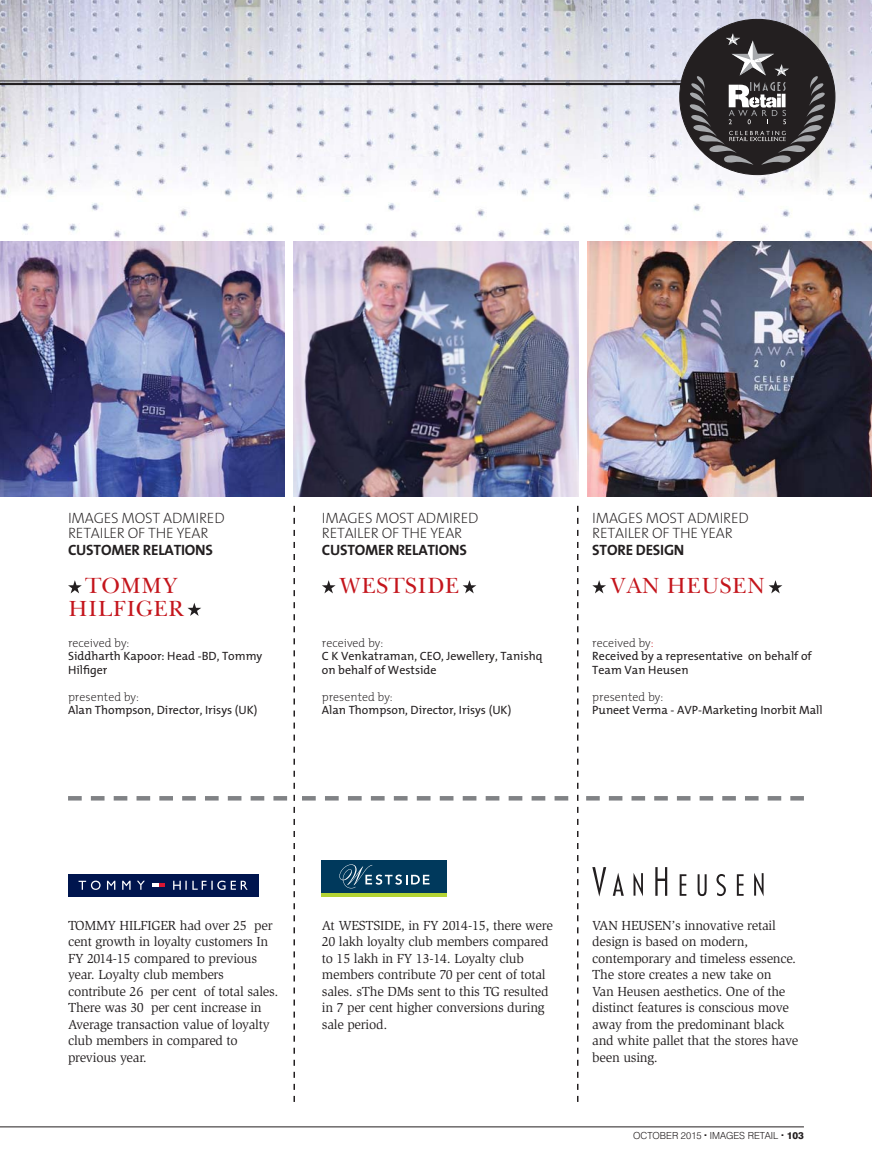
<style>
.page{position:relative;width:872px;height:1170px;background:#fff}
.page>*{position:absolute;margin:0;border:0;box-sizing:border-box;transform-origin:0 0}
.t1{font:22.5px/22.5px "Baskerton Regular SWFTE";color:#c4151c;text-align:center}
.t2{font:200 15px/15px "Slo The Mix";letter-spacing:-.015em;color:#231f20}
.t3{font:700 15px "Slo The Mix";letter-spacing:-.015em;color:#231f20}
.t4{font:13.5px/16.5px "Slimbach LT";letter-spacing:-.02em;color:#231f20}
.t5{font:12px/13.5px "Slo The Mix";color:#231f20}
.t6{font:200 12px "Slo The Mix";color:#231f20}
.t7{font:300 9.75px "Swiss 721 BT";color:#231f20}
.s1{font-weight:200}
.s2{font-weight:200;color:#c4151c}
.s3{font-weight:800}
</style>
<div class="page">
<img style="left:287px;top:0;width:315px;height:26px">
<img style="left:287px;top:26px;width:9px;height:135px">
<img style="left:841px;top:226px;width:31px;height:16px">
<img style="left:602px;top:204px;width:239px;height:38px">
<img style="left:602px;top:0;width:270px;height:199px">
<img style="left:296px;top:0;width:287px;height:384px">
<img style="left:0;top:0;width:287px;height:242px">
<hr style="left:0;top:81px;width:804px;height:1px;background:#231f20">
<hr style="left:0;top:83px;width:804px;height:2px;background:#231f20">
<hr style="left:0;top:1126px;width:804px;height:1px;background:#231f20">
<div style="left:679px;top:19px;width:156px;height:156px;background:#231f20;border-radius:50%"></div>
<svg style="left:689px;top:33px;width:136px;height:132px"></svg>
<div style="left:68px;top:873px;width:190px;height:23px;background:#00154e"></div>
<svg style="left:79px;top:880px;width:168px;height:9px"></svg>
<div style="left:322px;top:860px;width:125px;height:32px;background:#00395c"></div>
<svg style="left:322px;top:892px;width:125px;height:4px"></svg>
<svg style="left:339px;top:864px;width:90px;height:24px"></svg>
<svg style="left:592px;top:867px;width:14px;height:29px"></svg>
<svg style="left:613px;top:873px;width:11px;height:22px"></svg>
<svg style="left:655px;top:867px;width:12px;height:28px"></svg>
<svg style="left:679px;top:874px;width:7px;height:21px"></svg>
<svg style="left:697px;top:874px;width:9px;height:22px"></svg>
<svg style="left:716px;top:874px;width:10px;height:22px"></svg>
<svg style="left:737px;top:874px;width:6px;height:21px"></svg>
<svg style="left:633px;top:873px;width:10px;height:23px"></svg>
<svg style="left:754px;top:873px;width:9px;height:23px"></svg>
<img style="left:0;top:242px;width:285px;height:255px">
<img style="left:293px;top:242px;width:285px;height:255px">
<img style="left:587px;top:242px;width:285px;height:255px">
<svg style="left:68px;top:580px;width:14px;height:13px"></svg>
<svg style="left:187px;top:603px;width:14px;height:13px"></svg>
<svg style="left:322px;top:580px;width:13px;height:13px"></svg>
<svg style="left:462px;top:580px;width:14px;height:13px"></svg>
<svg style="left:592px;top:580px;width:14px;height:13px"></svg>
<svg style="left:768px;top:580px;width:14px;height:13px"></svg>
<svg style="left:293px;top:506px;width:2px;height:595px"></svg>
<svg style="left:68px;top:796px;width:219px;height:4px"></svg>
<svg style="left:302px;top:796px;width:266px;height:4px"></svg>
<svg style="left:586px;top:796px;width:218px;height:4px"></svg>
<svg style="left:577px;top:506px;width:1px;height:595px"></svg>
<p class="t2" style="left:68px;top:510px;width:158px">IMAGES MOST ADMIRED<br>RETAILER OF THE YEAR</p>
<p class="t2" style="left:322px;top:510px;width:158px">IMAGES MOST ADMIRED<br>RETAILER OF THE YEAR</p>
<p class="t2" style="left:592px;top:510px;width:158px">IMAGES MOST ADMIRED<br>RETAILER OF THE YEAR</p>
<p class="t3" style="left:68px;top:543px;width:147px">CUSTOMER RELATIONS</p>
<p class="t3" style="left:322px;top:543px;width:147px">CUSTOMER RELATIONS</p>
<p class="t3" style="left:592px;top:543px;width:94px">STORE DESIGN</p>
<h1 class="t1" style="left:68px;top:574px;width:118px">TOMMY<br>HILFIGER</h1>
<h1 class="t1" style="left:339px;top:574px;width:122px">WESTSIDE</h1>
<h1 class="t1" style="left:609px;top:574px;width:157px">VAN HEUSEN</h1>
<p class="t6" style="left:68px;top:635px;width:63px">received by:</p>
<p class="t5" style="left:68px;top:650px;width:196px">Siddharth Kapoor: Head -BD, Tommy<br>Hilfiger</p>
<p class="t6" style="left:68px;top:689px;width:72px">presented by:</p>
<p class="t5" style="left:68px;top:704px;width:191px">Alan Thompson, Director, Irisys (UK)</p>
<p class="t6" style="left:322px;top:635px;width:63px">received by:</p>
<p class="t5" style="left:322px;top:650px;width:222px">C K Venkatraman, CEO, Jewellery, Tanishq on behalf of Westside</p>
<p class="t6" style="left:322px;top:689px;width:72px">presented by:</p>
<p class="t5" style="left:322px;top:704px;width:191px">Alan Thompson, Director, Irisys (UK)</p>
<p class="t5" style="left:592px;top:636px;width:221px"><span class="s1">received by</span><span class="s2">:<br></span>Received by a representative on behalf of<br>Team Van Heusen</p>
<p class="t6" style="left:592px;top:689px;width:72px">presented by:</p>
<p class="t5" style="left:592px;top:704px;width:232px">Puneet Verma - AVP-Marketing Inorbit Mall</p>
<p class="t4" style="left:68px;top:918px;width:212px">TOMMY HILFIGER had over 25 per cent growth in loyalty customers In<br>FY 2014-15 compared to previous year. Loyalty club members contribute 26 per cent of total sales.<br>There was 30 per cent increase in<br>Average transaction value of loyalty club members in compared to previous year.</p>
<p class="t4" style="left:322px;top:918px;width:232px">At WESTSIDE, in FY 2014-15, there were 20 lakh loyalty club members compared to 15 lakh in FY 13-14. Loyalty club members contribute 70 per cent of total sales. sThe DMs sent to this TG resulted in 7 per cent higher conversions during sale period.</p>
<p class="t4" style="left:592px;top:918px;width:208px">VAN HEUSEN’s innovative retail design is based on modern, contemporary and timeless essence.<br>The store creates a new take on<br>Van Heusen aesthetics. One of the distinct features is conscious move away from the predominant black and white pallet that the stores have been using.</p>
<p class="t7" style="left:633px;top:1131px;width:172px">OCTOBER 2015 <sup>.</sup> IMAGES RETAIL <sup>.</sup> <span class="s3">103</span></p>
</div>
